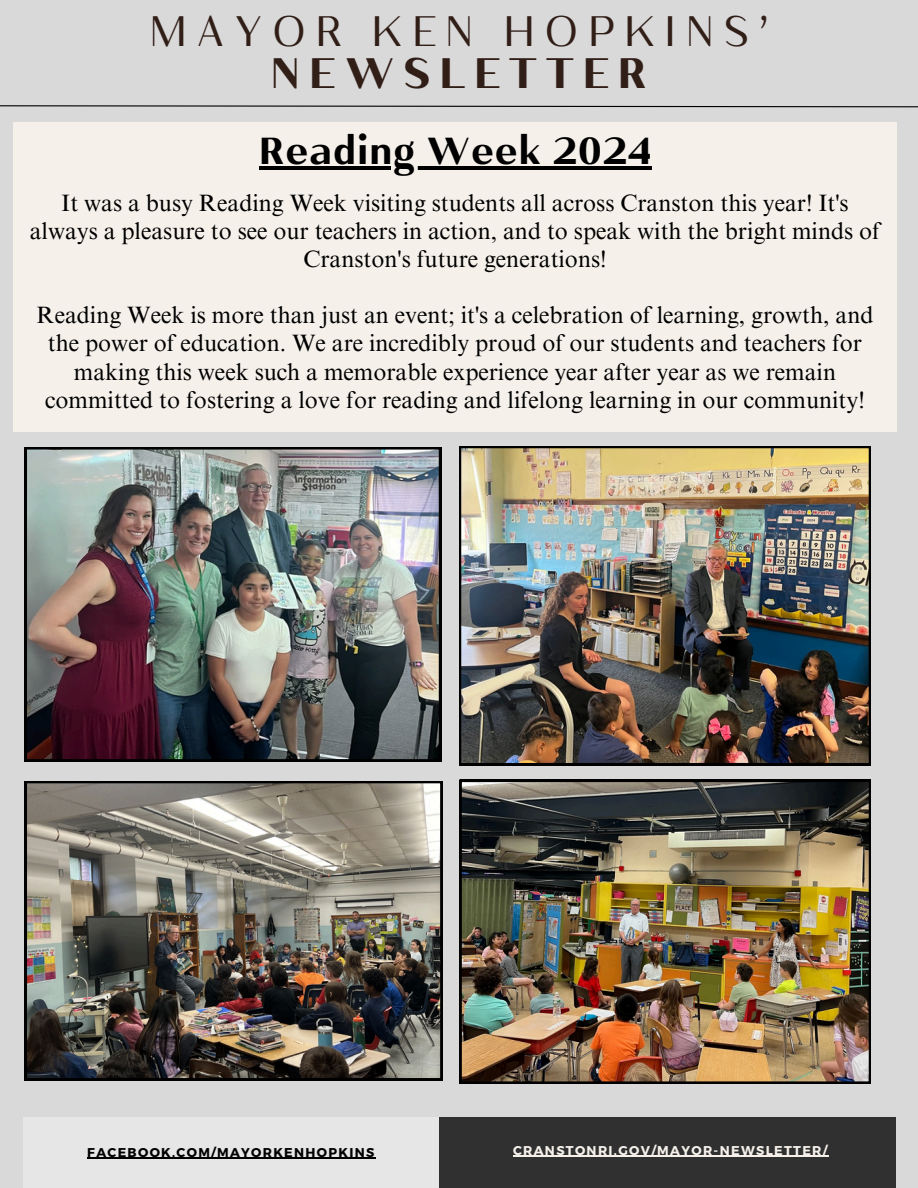
<style>
.page{position:relative;width:918px;height:1188px;background:#d9d9d9}
.page>*{position:absolute;margin:0;border:0;box-sizing:border-box;transform-origin:0 0}
.t1{font:42.6px/41.7px "Kulachat HC";letter-spacing:.205em;color:#311e17;text-align:center}
.t2{font:700 37.65px "Kulachat HC";color:#000}
.t3{font:23.7px/28.2px "Times NRMT Pro";color:#000;text-align:center}
.t4{font:700 12.75px "Montserrat";letter-spacing:.105em;color:#f5f0ea}
.t5{font:700 12.75px "Montserrat";letter-spacing:.105em;color:#000}
.s1{font-weight:700}
</style>
<div class="page">
<svg style="left:0;top:105px;width:918px;height:3px"></svg>
<div style="left:14px;top:122px;width:882px;height:309px;background:#f5f0ea"></div>
<div style="left:26px;top:1117px;width:870px;height:71px;background:#303030"></div>
<div style="left:23px;top:1117px;width:416px;height:71px;background:#e6e6e6"></div>
<hr style="left:513px;top:1156px;width:316px;height:1px;background:#f5f0ea">
<hr style="left:87px;top:1158px;width:289px;height:1px;background:#000">
<img style="left:25px;top:447px;width:416px;height:314px">
<img style="left:459px;top:446px;width:412px;height:319px">
<img style="left:25px;top:781px;width:417px;height:299px">
<img style="left:460px;top:780px;width:411px;height:304px">
<hr style="left:259px;top:166px;width:392px;height:4px;background:#000">
<h1 class="t1" style="left:149px;top:17px;width:622px">MAYOR KEN HOPKINS’<br><span class="s1">NEWSLETTER</span></h1>
<p class="t2" style="left:259px;top:138px;width:394px">Reading Week 2024</p>
<p class="t3" style="left:30px;top:192px;width:852px">It was a busy Reading Week visiting students all across Cranston this year! It's always a pleasure to see our teachers in action, and to speak with the bright minds of<br>Cranston's future generations!</p>
<p class="t3" style="left:36px;top:304px;width:839px">Reading Week is more than just an event; it's a celebration of learning, growth, and the power of education. We are incredibly proud of our students and teachers for making this week such a memorable experience year after year as we remain committed to fostering a love for reading and lifelong learning in our community!</p>
<h3 class="t5" style="left:87px;top:1144px;width:289px">FACEBOOK.COM/MAYORKENHOPKINS</h3>
<h2 class="t4" style="left:513px;top:1142px;width:316px">CRANSTONRI.GOV/MAYOR-NEWSLETTER/</h2>
</div>
